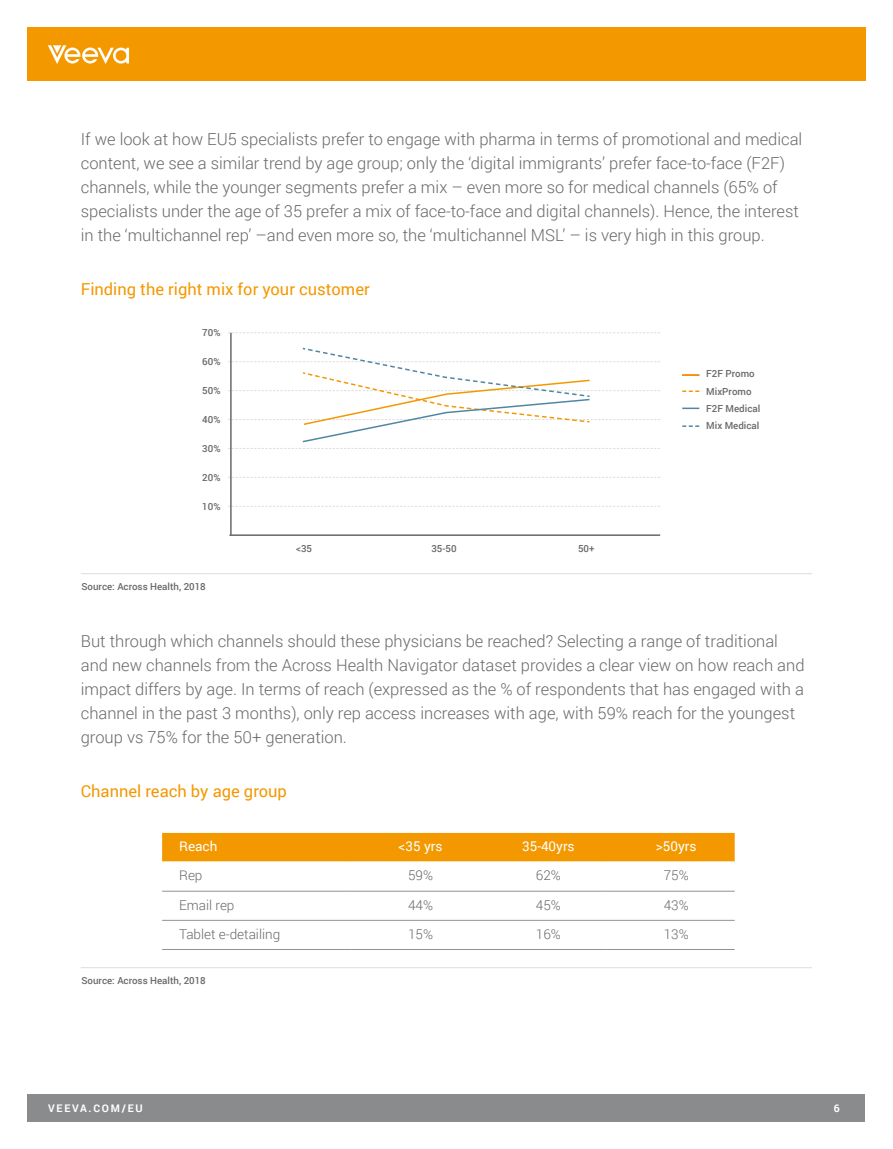
<style>
.page{position:relative;width:893px;height:1149px;background:#fff}
.page>*{position:absolute;margin:0;border:0;box-sizing:border-box;transform-origin:0 0}
.t1{font:300 16.5px/24px "Roboto";color:#6b676b}
.t2{font:16.5px "Roboto";color:#f49800}
.t3{font:300 13.5px "Roboto";color:#6b676b}
.t4{font:13.5px "Roboto";color:#fff}
.t5{font:700 10.5px "Roboto";letter-spacing:.17em;color:#fff}
.t6{font:500 9.75px/17.4px "Roboto";color:#6b676b}
</style>
<div class="page">
<svg style="left:228px;top:332px;width:432px;height:1px"></svg>
<svg style="left:228px;top:477px;width:432px;height:1px"></svg>
<hr style="left:230px;top:332px;width:2px;height:203px;background:#6b676b">
<hr style="left:229px;top:534px;width:431px;height:1px;background:#6b676b">
<hr style="left:81px;top:573px;width:731px;height:1px;background:#dfdcdd">
<svg style="left:228px;top:346px;width:432px;height:103px"></svg>
<svg style="left:682px;top:374px;width:17px;height:2px"></svg>
<svg style="left:682px;top:390px;width:17px;height:2px"></svg>
<svg style="left:682px;top:407px;width:17px;height:2px"></svg>
<svg style="left:682px;top:425px;width:17px;height:2px"></svg>
<hr style="left:81px;top:967px;width:731px;height:1px;background:#dfdcdd">
<div style="left:162px;top:832px;width:573px;height:29px;background:#f49800"></div>
<hr style="left:162px;top:890px;width:189px;height:1px;background:#939091">
<hr style="left:351px;top:890px;width:128px;height:1px;background:#939091">
<hr style="left:479px;top:890px;width:128px;height:1px;background:#939091">
<hr style="left:607px;top:890px;width:128px;height:1px;background:#939091">
<hr style="left:162px;top:919px;width:189px;height:1px;background:#939091">
<hr style="left:351px;top:919px;width:128px;height:1px;background:#939091">
<hr style="left:479px;top:919px;width:128px;height:1px;background:#939091">
<hr style="left:607px;top:919px;width:128px;height:1px;background:#939091">
<hr style="left:162px;top:948px;width:189px;height:1px;background:#939091">
<hr style="left:351px;top:948px;width:128px;height:1px;background:#939091">
<hr style="left:479px;top:948px;width:128px;height:1px;background:#939091">
<hr style="left:607px;top:948px;width:128px;height:1px;background:#939091">
<div style="left:28px;top:1093px;width:837px;height:27px;background:#898b8d"></div>
<div style="left:27px;top:28px;width:838px;height:53px;background:#f49800"></div>
<svg style="left:48px;top:45px;width:81px;height:19px"></svg>
<p class="t1" style="left:81px;top:126px;width:723px">If we look at how EU5 specialists prefer to engage with pharma in terms of promotional and medical content, we see a similar trend by age group; only the ‘digital immigrants’ prefer face-to-face (F2F) channels, while the younger segments prefer a mix – even more so for medical channels (65% of specialists under the age of 35 prefer a mix of face-to-face and digital channels). Hence, the interest in the ‘multichannel rep’ –and even more so, the ‘multichannel MSL’ – is very high in this group.</p>
<p class="t2" style="left:81px;top:277px;width:290px">Finding the right mix for your customer</p>
<p class="t6" style="left:202px;top:323px;width:20px">70%</p>
<p class="t6" style="left:202px;top:352px;width:20px">60%</p>
<p class="t6" style="left:202px;top:381px;width:20px">50%</p>
<p class="t6" style="left:202px;top:410px;width:20px">40%</p>
<p class="t6" style="left:202px;top:439px;width:20px">30%</p>
<p class="t6" style="left:202px;top:468px;width:20px">20%</p>
<p class="t6" style="left:202px;top:497px;width:20px">10%</p>
<p class="t6" style="left:296px;top:539px;width:18px">&lt;35</p>
<p class="t6" style="left:431px;top:539px;width:27px">35-50</p>
<p class="t6" style="left:578px;top:539px;width:18px">50+</p>
<p class="t6" style="left:81px;top:577px;width:126px">Source: Across Health, 2018</p>
<p class="t6" style="left:706px;top:364px;width:55px">F2F Promo<br>MixPromo<br>F2F Medical<br>Mix Medical</p>
<p class="t1" style="left:81px;top:628px;width:725px">But through which channels should these physicians be reached? Selecting a range of traditional and new channels from the Across Health Navigator dataset provides a clear view on how reach and impact differs by age. In terms of reach (expressed as the % of respondents that has engaged with a channel in the past 3 months), only rep access increases with age, with 59% reach for the youngest group vs 75% for the 50+ generation.</p>
<p class="t2" style="left:81px;top:779px;width:208px">Channel reach by age group</p>
<p class="t4" style="left:179px;top:836px;width:40px">Reach</p>
<p class="t4" style="left:399px;top:836px;width:45px">&lt;35 yrs</p>
<p class="t4" style="left:522px;top:836px;width:54px">35-40yrs</p>
<p class="t4" style="left:656px;top:836px;width:42px">&gt;50yrs</p>
<p class="t3" style="left:179px;top:866px;width:25px">Rep</p>
<p class="t3" style="left:408px;top:866px;width:26px">59%</p>
<p class="t3" style="left:536px;top:866px;width:26px">62%</p>
<p class="t3" style="left:664px;top:866px;width:26px">75%</p>
<p class="t3" style="left:179px;top:895px;width:57px">Email rep</p>
<p class="t3" style="left:408px;top:895px;width:26px">44%</p>
<p class="t3" style="left:536px;top:895px;width:26px">45%</p>
<p class="t3" style="left:664px;top:895px;width:26px">43%</p>
<p class="t3" style="left:179px;top:924px;width:103px">Tablet e-detailing</p>
<p class="t3" style="left:408px;top:924px;width:26px">15%</p>
<p class="t3" style="left:536px;top:924px;width:26px">16%</p>
<p class="t3" style="left:664px;top:924px;width:26px">13%</p>
<p class="t6" style="left:81px;top:971px;width:126px">Source: Across Health, 2018</p>
<p class="t5" style="left:48px;top:1100px;width:96px">VEEVA.COM/EU</p>
<p class="t5" style="left:834px;top:1100px;width:8px">6</p>
</div>
